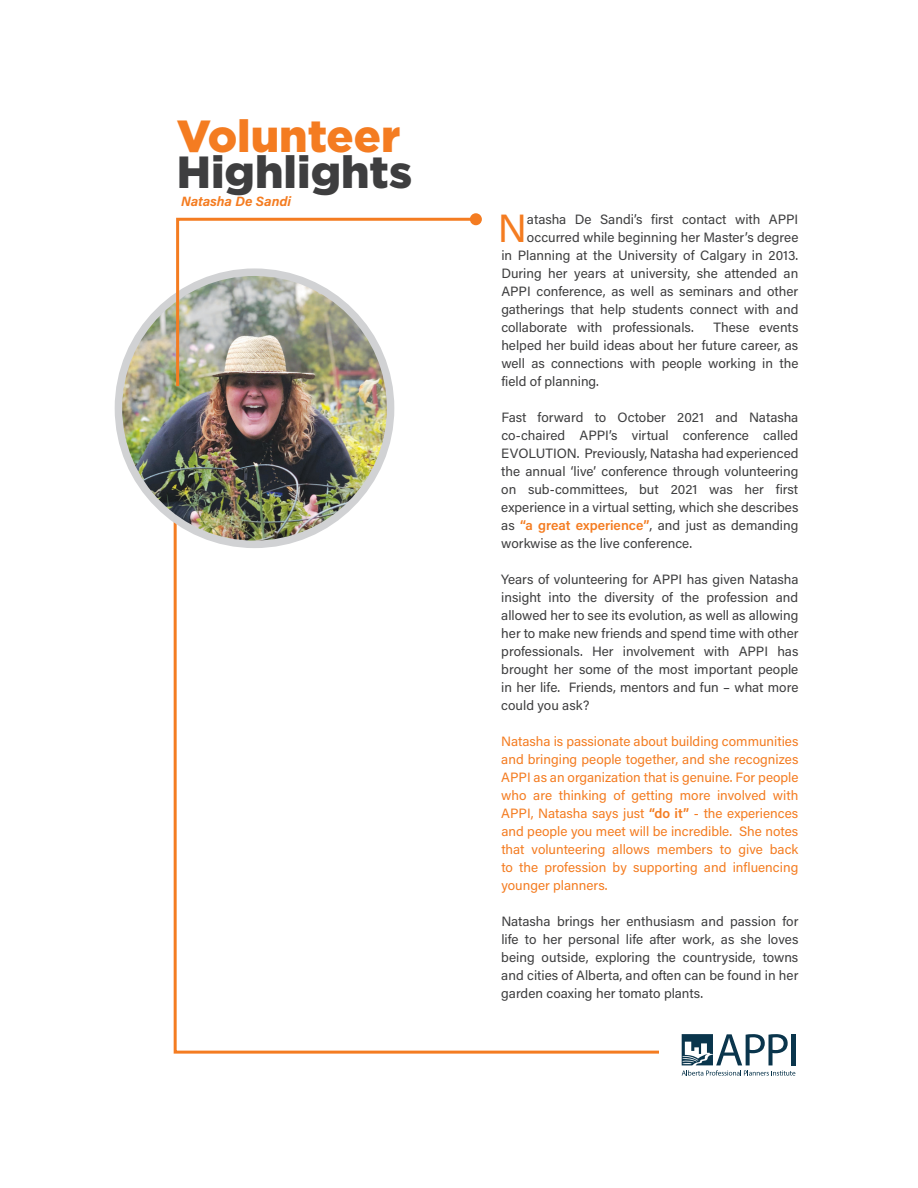
<style>
.page{position:relative;width:918px;height:1188px;background:#fff}
.page>*{position:absolute;margin:0;border:0;box-sizing:border-box;transform-origin:0 0}
.t1{font:900 45px "Gotham";color:#3e3e3f}
.t2{font:900 45px "Gotham";color:#f47c21}
.t3{font:39.3px "Acumin Pro";color:#f47c21}
.t4{font:13.5px/18px "Acumin Pro";color:#3e3e3f;text-align:justify}
.t5{font:13.5px/18px "Acumin Pro";color:#f47c21;text-align:justify}
.t6{font:italic 700 13.5px "Acumin Pro";color:#f47c21}
.s1{font-weight:600;color:#f47c21}
.s2{font-weight:600}
</style>
<div class="page">
<svg style="left:173px;top:544px;width:486px;height:510px"></svg>
<svg style="left:682px;top:1034px;width:113px;height:42px"></svg>
<hr style="left:791px;top:1034px;width:4px;height:31px;background:#0a354c">
<img style="left:118px;top:293px;width:272px;height:251px">
<div style="left:115px;top:268px;width:279px;height:280px;border:8px solid #d1d2d4;border-radius:50%"></div>
<img style="left:175px;top:216px;width:304px;height:173px">
<div style="left:470px;top:213px;width:12px;height:12px;background:#f47c21;border-radius:50%"></div>
<h1 class="t2" style="left:177px;top:105px;width:225px">Volunteer</h1>
<h1 class="t1" style="left:177px;top:141px;width:237px">Highlights</h1>
<p class="t6" style="left:181px;top:192px;width:111px">Natasha De Sandi</p>
<h2 class="t3" style="left:498px;top:201px;width:31px">N</h2>
<p class="t4" style="left:527px;top:210px;width:273px">atasha De Sandi’s first contact with APPI</p>
<p class="t4" style="left:527px;top:228px;width:273px">occurred while beginning her Master’s degree</p>
<p class="t4" style="left:501px;top:246px;width:299px">in Planning at the University of Calgary in 2013.</p>
<p class="t4" style="left:501px;top:264px;width:299px">During her years at university, she attended an</p>
<p class="t4" style="left:501px;top:282px;width:299px">APPI conference, as well as seminars and other</p>
<p class="t4" style="left:501px;top:300px;width:299px">gatherings that help students connect with and</p>
<p class="t4" style="left:501px;top:318px;width:194px">collaborate with professionals.</p>
<p class="t4" style="left:501px;top:318px;width:299px;text-indent:212px">These events helped her build ideas about her future career, as well as connections with people working in the field of planning.</p>
<p class="t4" style="left:501px;top:408px;width:299px">Fast forward to October 2021 and Natasha co-chaired APPI’s virtual conference called EVOLUTION. Previously, Natasha had experienced the annual ‘live’ conference through volunteering on sub-committees, but 2021 was her first experience in a virtual setting, which she describes as <span class="s1">“a great experience”</span>, and just as demanding workwise as the live conference.</p>
<p class="t4" style="left:501px;top:570px;width:299px">Years of volunteering for APPI has given Natasha insight into the diversity of the profession and allowed her to see its evolution, as well as allowing her to make new friends and spend time with other professionals. Her involvement with APPI has brought her some of the most important people in her life. Friends, mentors and fun – what more could you ask?</p>
<p class="t5" style="left:501px;top:732px;width:299px">Natasha is passionate about building communities and bringing people together, and she recognizes APPI as an organization that is genuine. For people who are thinking of getting more involved with APPI, Natasha says just <span class="s2">“do it”</span> - the experiences and people you meet will be incredible. She notes that volunteering allows members to give back to the profession by supporting and influencing younger planners.</p>
<p class="t4" style="left:501px;top:912px;width:299px">Natasha brings her enthusiasm and passion for life to her personal life after work, as she loves being outside, exploring the countryside, towns and cities of Alberta, and often can be found in her garden coaxing her tomato plants.</p>
</div>
